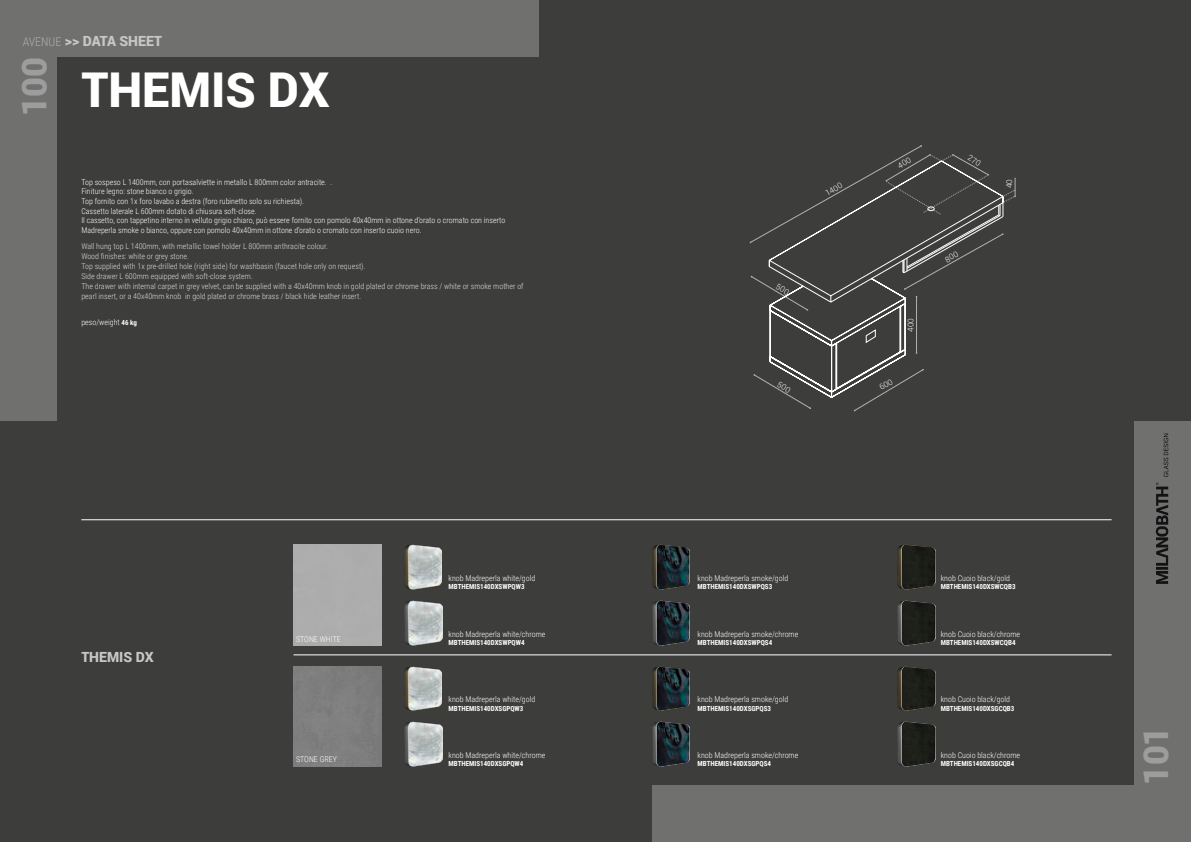
<style>
.page{position:relative;width:1191px;height:842px;background:#3d3d3c}
.page>*{position:absolute;margin:0;border:0;box-sizing:border-box;transform-origin:0 0}
.t1{font:900 48px "Roboto";color:#fff}
.t2{font:900 34.4px "Roboto";color:#9d9d9d}
.t3{font:900 14px "Roboto";color:#c7c7c6}
.t4{font:300 8px/9.6px "Roboto Condensed";color:#fff}
.t5{font:300 8px/10px "Roboto Condensed";color:#dadada}
.t6{font:300 8px "Roboto";color:#fff}
.t7{font:700 7px "Roboto Condensed";color:#fff}
.s1{font-family:"Roboto Condensed";font-weight:300;font-size:12px;color:#aeaeae}
.s2{font-weight:700;font-size:7px}
</style>
<div class="page">
<div style="left:293px;top:545px;width:89px;height:100px;background:#adadad"></div>
<div style="left:293px;top:666px;width:89px;height:100px;background:#7e7e7e"></div>
<img style="left:897px;top:600px;width:38px;height:45px">
<img style="left:897px;top:722px;width:38px;height:44px">
<img style="left:897px;top:545px;width:38px;height:44px">
<img style="left:897px;top:666px;width:38px;height:45px">
<img style="left:652px;top:600px;width:38px;height:45px">
<img style="left:652px;top:722px;width:38px;height:44px">
<img style="left:652px;top:545px;width:38px;height:44px">
<img style="left:652px;top:666px;width:38px;height:45px">
<img style="left:404px;top:600px;width:38px;height:45px">
<img style="left:404px;top:722px;width:38px;height:44px">
<img style="left:404px;top:545px;width:38px;height:44px">
<img style="left:404px;top:666px;width:38px;height:45px">
<div style="left:0;top:0;width:539px;height:57px;background:#70706f"></div>
<div style="left:652px;top:785px;width:539px;height:57px;background:#70706f"></div>
<div style="left:0;top:0;width:57px;height:421px;background:#70706f"></div>
<div style="left:1134px;top:421px;width:57px;height:421px;background:#70706f"></div>
<svg style="left:1155px;top:434px;width:13px;height:150px"></svg>
<svg style="left:769px;top:311px;width:149px;height:87px"></svg>
<hr style="left:293px;top:655px;width:818px;height:1px;background:#fff">
<hr style="left:81px;top:519px;width:1030px;height:1px;background:#fff">
<svg style="left:853px;top:369px;width:71px;height:42px"></svg>
<svg style="left:753px;top:374px;width:58px;height:35px"></svg>
<svg style="left:749px;top:145px;width:267px;height:166px"></svg>
<h3 class="t3" style="left:23px;top:31px;width:141px"><span class="s1">AVENUE</span> &gt;&gt; DATA SHEET</h3>
<h2 class="t2" style="left:10px;top:116px;width:61px;rotate:-90deg">100</h2>
<h1 class="t1" style="left:81px;top:56px;width:249px">THEMIS DX</h1>
<p class="t4" style="left:81px;top:177px;width:425px">Top sospeso L 1400mm, con portasalviette in metallo L 800mm color antracite. .<br>Finiture legno: stone bianco o grigio.<br>Top fornito con 1x foro lavabo a destra (foro rubinetto solo su richiesta).<br>Cassetto laterale L 600mm dotato di chiusura soft-close.<br>Il cassetto, con tappetino interno in velluto grigio chiaro, può essere fornito con pomolo 40x40mm in ottone d’orato o cromato con inserto Madreperla smoke o bianco, oppure con pomolo 40x40mm in ottone d’orato o cromato con inserto cuoio nero.</p>
<p class="t5" style="left:81px;top:241px;width:444px">Wall hung top L 1400mm, with metallic towel holder L 800mm anthracite colour.<br>Wood finishes: white or grey stone.<br>Top supplied with 1x pre-drilled hole (right side) for washbasin (faucet hole only on request).<br>Side drawer L 600mm equipped with soft-close system.<br>The drawer with internal carpet in grey velvet, can be supplied with a 40x40mm knob in gold plated or chrome brass / white or smoke mother of pearl insert, or a 40x40mm knob in gold plated or chrome brass / black hide leather insert.</p>
<p class="t4" style="left:81px;top:317px;width:57px">peso/weight <span class="s2">46 kg</span></p>
<h3 class="t3" style="left:81px;top:647px;width:74px">THEMIS DX</h3>
<p class="t4" style="left:296px;top:634px;width:46px">STONE WHITE</p>
<p class="t4" style="left:296px;top:754px;width:42px">STONE GREY</p>
<p class="t4" style="left:448px;top:573px;width:88px">knob Madreperla white/gold</p>
<p class="t7" style="left:448px;top:582px;width:78px">MBTHEMIS140DXSWPQW3</p>
<p class="t4" style="left:448px;top:629px;width:98px">knob Madreperla white/chrome</p>
<p class="t7" style="left:448px;top:638px;width:78px">MBTHEMIS140DXSWPQW4</p>
<p class="t4" style="left:448px;top:694px;width:88px">knob Madreperla white/gold</p>
<p class="t7" style="left:448px;top:703px;width:76px">MBTHEMIS140DXSGPQW3</p>
<p class="t4" style="left:448px;top:750px;width:98px">knob Madreperla white/chrome</p>
<p class="t7" style="left:448px;top:759px;width:76px">MBTHEMIS140DXSGPQW4</p>
<p class="t6" style="left:823px;top:189px;width:20px;rotate:-30deg">1400</p>
<p class="t6" style="left:1004px;top:188px;width:11px;rotate:-90deg">40</p>
<p class="t6" style="left:905px;top:332px;width:15px;rotate:-90deg">400</p>
<p class="t4" style="left:697px;top:573px;width:92px">knob Madreperla smoke/gold</p>
<p class="t7" style="left:697px;top:582px;width:76px">MBTHEMIS140DXSWPQS3</p>
<p class="t4" style="left:940px;top:573px;width:71px">knob Cuoio black/gold</p>
<p class="t7" style="left:940px;top:582px;width:76px">MBTHEMIS140DXSWCQB3</p>
<p class="t4" style="left:697px;top:629px;width:102px">knob Madreperla smoke/chrome</p>
<p class="t7" style="left:697px;top:638px;width:76px">MBTHEMIS140DXSWPQS4</p>
<p class="t4" style="left:940px;top:629px;width:81px">knob Cuoio black/chrome</p>
<p class="t7" style="left:940px;top:638px;width:76px">MBTHEMIS140DXSWCQB4</p>
<p class="t4" style="left:697px;top:694px;width:92px">knob Madreperla smoke/gold</p>
<p class="t7" style="left:697px;top:703px;width:75px">MBTHEMIS140DXSGPQS3</p>
<p class="t4" style="left:940px;top:694px;width:71px">knob Cuoio black/gold</p>
<p class="t7" style="left:940px;top:703px;width:75px">MBTHEMIS140DXSGCQB3</p>
<p class="t4" style="left:697px;top:750px;width:102px">knob Madreperla smoke/chrome</p>
<p class="t7" style="left:697px;top:759px;width:75px">MBTHEMIS140DXSGPQS4</p>
<p class="t4" style="left:940px;top:750px;width:81px">knob Cuoio black/chrome</p>
<p class="t7" style="left:940px;top:759px;width:75px">MBTHEMIS140DXSGCQB4</p>
<h2 class="t2" style="left:1131px;top:785px;width:61px;rotate:-90deg">101</h2>
</div>
